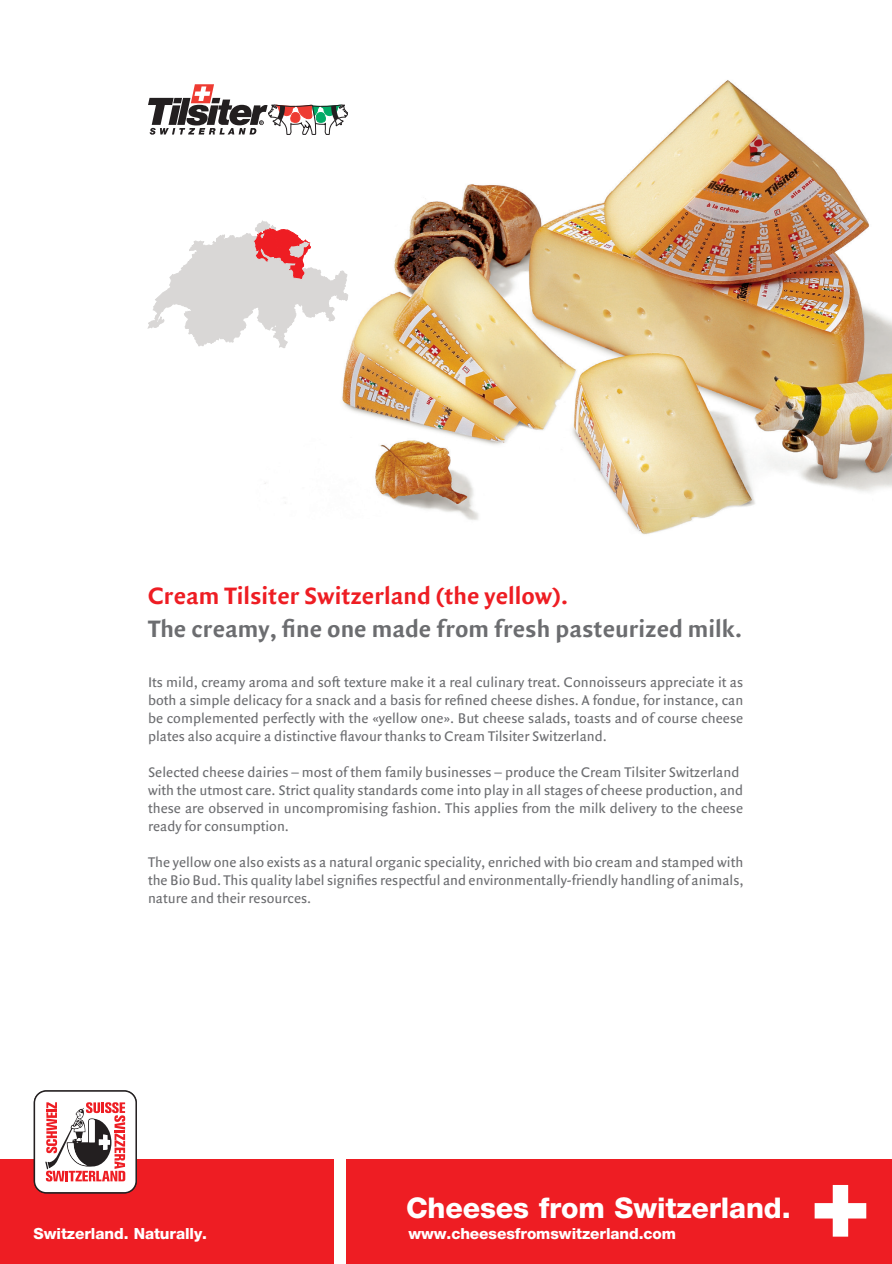
<style>
.page{position:relative;width:892px;height:1264px;background:#fff}
.page>*{position:absolute;margin:0;border:0;box-sizing:border-box;transform-origin:0 0}
.t1{font:800 28.5px "Helvetica Neue LT Std";letter-spacing:-.005em;color:#fff}
.t2{font:700 25.5px "Quadraat Sans";color:#6c6d70}
.t3{font:700 25.5px "Quadraat Sans";color:#ee1d23}
.t4{font:800 15.45px "Helvetica Neue LT Std";letter-spacing:-.005em;color:#fff}
.t5{font:15px/18px "Quadraat Sans";color:#6c6d70;text-align:justify}
</style>
<div class="page">
<div style="left:0;top:1159px;width:892px;height:105px;background:#ee1d23"></div>
<div style="left:334px;top:1147px;width:12px;height:117px;background:#fff"></div>
<div style="left:34px;top:1091px;width:102px;height:101px;background:#fff;border-radius:12px"></div>
<div style="left:34px;top:1090px;width:103px;height:103px;border:1px solid #231f20;border-radius:12px"></div>
<svg style="left:45px;top:1102px;width:80px;height:79px"></svg>
<svg style="left:815px;top:1185px;width:51px;height:51px"></svg>
<img style="left:262px;top:80px;width:630px;height:455px">
<svg style="left:148px;top:84px;width:200px;height:51px"></svg>
<svg style="left:148px;top:221px;width:200px;height:127px"></svg>
<h2 class="t3" style="left:148px;top:581px;width:422px">Cream Tilsiter Switzerland (the yellow).</h2>
<h2 class="t2" style="left:148px;top:614px;width:596px">The creamy, fine one made from fresh pasteurized milk.</h2>
<p class="t5" style="left:148px;top:673px;width:597px">Its mild, creamy aroma and soft texture make it a real culinary treat. Connoisseurs appreciate it as both a simple delicacy for a snack and a basis for refined cheese dishes. A fondue, for instance, can be complemented perfectly with the «yellow one». But cheese salads, toasts and of course cheese plates also acquire a distinctive flavour thanks to Cream Tilsiter Switzerland.</p>
<p class="t5" style="left:148px;top:763px;width:597px;text-align:left">Selected cheese dairies – most of them family businesses – produce the Cream Tilsiter Switzerland with the utmost care. Strict quality standards come into play in all stages of cheese production, and these are observed in uncompromising fashion. This applies from the milk delivery to the cheese ready for consumption.</p>
<p class="t5" style="left:148px;top:853px;width:597px">The yellow one also exists as a natural organic speciality, enriched with bio cream and stamped with the Bio Bud. This quality label signifies respectful and environmentally-friendly handling of animals, nature and their resources.</p>
<p class="t4" style="left:34px;top:1224px;width:175px">Switzerland. Naturally.</p>
<h1 class="t1" style="left:406px;top:1191px;width:386px">Cheeses from Switzerland.</h1>
<p class="t4" style="left:408px;top:1224px;width:269px">www.cheesesfromswitzerland.com</p>
</div>
